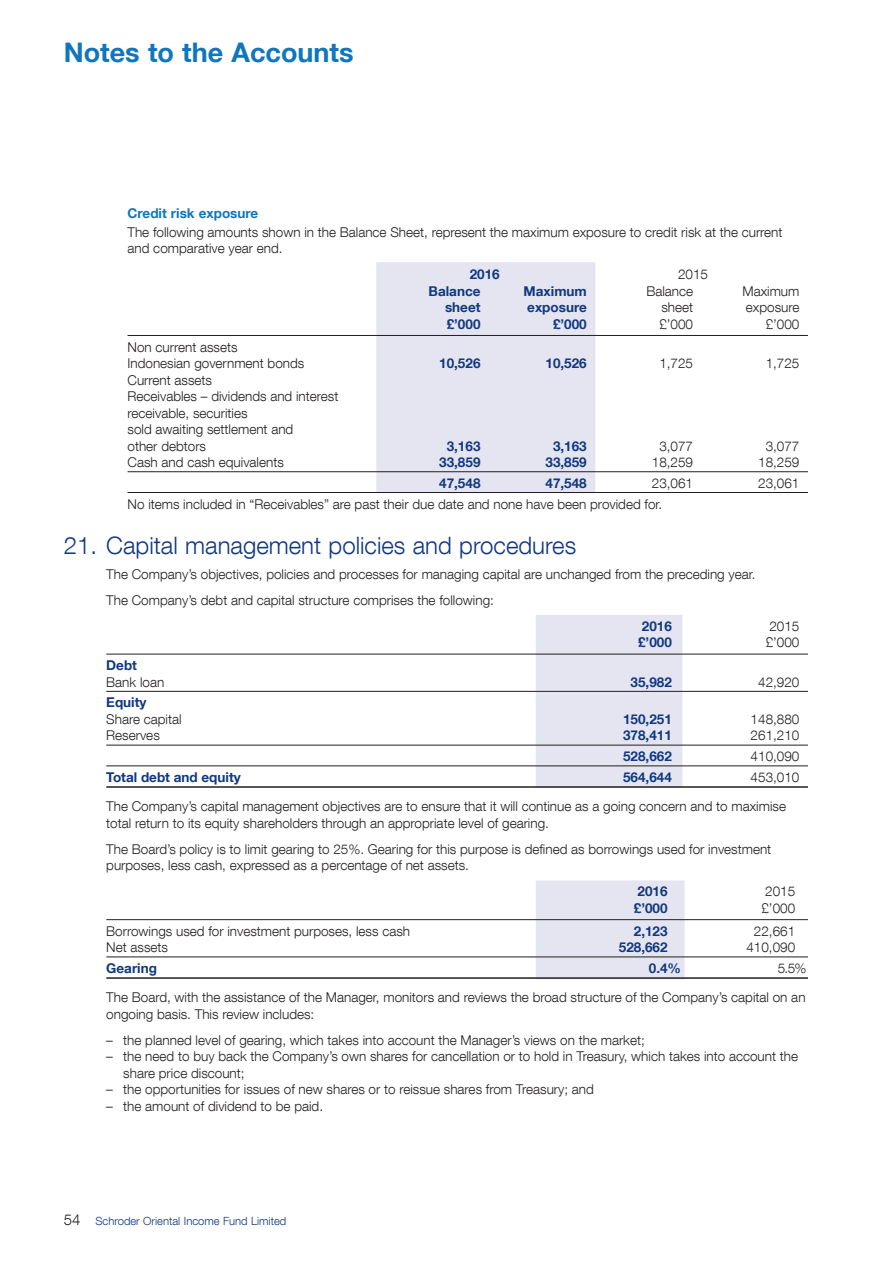
<style>
.page{position:relative;width:893px;height:1263px;background:#fff}
.page>*{position:absolute;margin:0;border:0;box-sizing:border-box;transform-origin:0 0}
.t1{font:700 27px "Helvetica Neue LT Com";color:#1076bd}
.t2{font:300 24px "Helvetica Neue LT Com";color:#113880}
.t3{font:300 13.5px/16.5px "Helvetica Neue LT Com";color:#231f20}
.t4{font:700 13.5px "Helvetica Neue LT Com";color:#113880}
.t5{font:300 11.25px "Helvetica Neue LT Com";color:#113880}
.s1{font-weight:700;color:#1076bd}
.s2{font-weight:700;color:#113880}
.s3{font-size:15px;color:#231f20}
</style>
<div class="page">
<div style="left:376px;top:262px;width:219px;height:231px;background:#e4e5f0"></div>
<hr style="left:128px;top:335px;width:680px;height:1px;background:#231f20">
<hr style="left:128px;top:471px;width:680px;height:1px;background:#231f20">
<hr style="left:128px;top:492px;width:680px;height:1px;background:#231f20">
<div style="left:536px;top:615px;width:146px;height:172px;background:#e4e5f0"></div>
<hr style="left:106px;top:654px;width:702px;height:1px;background:#231f20">
<hr style="left:106px;top:691px;width:702px;height:1px;background:#231f20">
<hr style="left:106px;top:745px;width:702px;height:1px;background:#231f20">
<hr style="left:106px;top:765px;width:702px;height:1px;background:#231f20">
<hr style="left:106px;top:786px;width:702px;height:2px;background:#231f20">
<div style="left:536px;top:880px;width:149px;height:99px;background:#e4e5f0"></div>
<hr style="left:106px;top:919px;width:702px;height:1px;background:#231f20">
<hr style="left:106px;top:956px;width:702px;height:1px;background:#231f20">
<hr style="left:106px;top:977px;width:702px;height:2px;background:#231f20">
<p class="t1" style="left:64px;top:43px;width:291px">Notes to the Accounts</p>
<p class="t3" style="left:128px;top:206px;width:656px;line-height:18.6px"><span class="s1">Credit risk exposure<br></span>The following amounts shown in the Balance Sheet, represent the maximum exposure to credit risk at the current</p>
<p class="t3" style="left:128px;top:242px;width:157px">and comparative year end.</p>
<p class="t4" style="left:470px;top:270px;width:32px">2016</p>
<p class="t3" style="left:678px;top:268px;width:32px">2015</p>
<p class="t4" style="left:428px;top:286px;width:53px">Balance</p>
<p class="t4" style="left:524px;top:286px;width:65px">Maximum</p>
<p class="t3" style="left:646px;top:285px;width:48px">Balance</p>
<p class="t3" style="left:742px;top:285px;width:58px">Maximum</p>
<p class="t4" style="left:445px;top:303px;width:37px">sheet</p>
<p class="t4" style="left:527px;top:303px;width:61px">exposure</p>
<p class="t3" style="left:661px;top:301px;width:33px">sheet</p>
<p class="t3" style="left:746px;top:301px;width:55px">exposure</p>
<p class="t4" style="left:447px;top:319px;width:35px">£’000</p>
<p class="t4" style="left:553px;top:319px;width:35px">£’000</p>
<p class="t3" style="left:659px;top:318px;width:35px">£’000</p>
<p class="t3" style="left:766px;top:318px;width:35px">£’000</p>
<p class="t3" style="left:128px;top:340px;width:178px">Non current assets<br>Indonesian government bonds</p>
<p class="t4" style="left:439px;top:358px;width:43px">10,526</p>
<p class="t4" style="left:545px;top:358px;width:43px">10,526</p>
<p class="t3" style="left:659px;top:357px;width:35px">1,725</p>
<p class="t3" style="left:766px;top:357px;width:35px">1,725</p>
<p class="t3" style="left:128px;top:373px;width:212px">Current assets<br>Receivables – dividends and interest receivable, securities<br>sold awaiting settlement and<br>other debtors</p>
<p class="t4" style="left:447px;top:441px;width:35px">3,163</p>
<p class="t4" style="left:553px;top:441px;width:35px">3,163</p>
<p class="t3" style="left:659px;top:439px;width:35px">3,077</p>
<p class="t3" style="left:766px;top:439px;width:35px">3,077</p>
<p class="t3" style="left:128px;top:456px;width:158px">Cash and cash equivalents</p>
<p class="t4" style="left:439px;top:457px;width:43px">33,859</p>
<p class="t4" style="left:545px;top:457px;width:43px">33,859</p>
<p class="t3" style="left:652px;top:456px;width:43px">18,259</p>
<p class="t3" style="left:758px;top:456px;width:43px">18,259</p>
<p class="t4" style="left:439px;top:478px;width:43px">47,548</p>
<p class="t4" style="left:545px;top:478px;width:43px">47,548</p>
<p class="t3" style="left:652px;top:477px;width:43px">23,061</p>
<p class="t3" style="left:758px;top:477px;width:43px">23,061</p>
<p class="t3" style="left:128px;top:497px;width:536px">No items included in “Receivables” are past their due date and none have been provided for.</p>
<p class="t2" style="left:64px;top:536px;width:514px">21. Capital management policies and procedures</p>
<p class="t3" style="left:106px;top:567px;width:651px">The Company’s objectives, policies and processes for managing capital are unchanged from the preceding year.</p>
<p class="t3" style="left:106px;top:594px;width:389px">The Company’s debt and capital structure comprises the following:</p>
<p class="t4" style="left:642px;top:621px;width:32px">2016</p>
<p class="t3" style="left:769px;top:620px;width:32px">2015</p>
<p class="t4" style="left:638px;top:638px;width:35px">£’000</p>
<p class="t3" style="left:766px;top:636px;width:35px">£’000</p>
<p class="t3" style="left:106px;top:659px;width:60px"><span class="s2">Debt<br></span>Bank loan</p>
<p class="t4" style="left:631px;top:677px;width:43px">35,982</p>
<p class="t3" style="left:758px;top:676px;width:43px">42,920</p>
<p class="t3" style="left:106px;top:696px;width:77px"><span class="s2">Equity<br></span>Share capital</p>
<p class="t4" style="left:623px;top:714px;width:50px">150,251</p>
<p class="t3" style="left:751px;top:713px;width:50px">148,880</p>
<p class="t3" style="left:106px;top:729px;width:55px">Reserves</p>
<p class="t4" style="left:623px;top:731px;width:50px">378,411</p>
<p class="t3" style="left:751px;top:729px;width:50px">261,210</p>
<p class="t4" style="left:623px;top:752px;width:50px">528,662</p>
<p class="t3" style="left:751px;top:750px;width:50px">410,090</p>
<p class="t4" style="left:106px;top:772px;width:136px">Total debt and equity</p>
<p class="t4" style="left:623px;top:772px;width:50px">564,644</p>
<p class="t3" style="left:106px;top:764px;width:695px;line-height:29.2px;text-indent:644px">453,010<br>The Company’s capital management objectives are to ensure that it will continue as a going concern and to maximise</p>
<p class="t3" style="left:106px;top:812px;width:666px;line-height:26.1px">total return to its equity shareholders through an appropriate level of gearing.<br>The Board’s policy is to limit gearing to 25%. Gearing for this purpose is defined as borrowings used for investment</p>
<p class="t3" style="left:106px;top:859px;width:364px">purposes, less cash, expressed as a percentage of net assets.</p>
<p class="t4" style="left:638px;top:887px;width:32px">2016</p>
<p class="t3" style="left:765px;top:885px;width:32px">2015</p>
<p class="t4" style="left:634px;top:903px;width:35px">£’000</p>
<p class="t3" style="left:761px;top:902px;width:35px">£’000</p>
<p class="t3" style="left:106px;top:925px;width:305px">Borrowings used for investment purposes, less cash</p>
<p class="t4" style="left:634px;top:926px;width:35px">2,123</p>
<p class="t3" style="left:754px;top:925px;width:43px">22,661</p>
<p class="t3" style="left:106px;top:941px;width:63px">Net assets</p>
<p class="t4" style="left:619px;top:943px;width:50px">528,662</p>
<p class="t3" style="left:746px;top:941px;width:50px">410,090</p>
<p class="t4" style="left:106px;top:963px;width:52px">Gearing</p>
<p class="t4" style="left:649px;top:963px;width:34px">0.4%</p>
<p class="t3" style="left:106px;top:955px;width:702px;line-height:29.2px;text-align:right">5.5%<br>The Board, with the assistance of the Manager, monitors and reviews the broad structure of the Company’s capital on an</p>
<p class="t3" style="left:106px;top:1008px;width:210px">ongoing basis. This review includes:</p>
<p class="t3" style="left:106px;top:1034px;width:540px">– the planned level of gearing, which takes into account the Manager’s views on the market;</p>
<p class="t3" style="left:123px;top:1050px;width:676px;text-indent:-17px">– the need to buy back the Company’s own shares for cancellation or to hold in Treasury, which takes into account the share price discount;</p>
<p class="t3" style="left:106px;top:1083px;width:489px">– the opportunities for issues of new shares or to reissue shares from Treasury; and</p>
<p class="t3" style="left:106px;top:1100px;width:218px">– the amount of dividend to be paid.</p>
<p class="t5" style="left:64px;top:1217px;width:224px"><span class="s3">54</span> Schroder Oriental Income Fund Limited</p>
</div>
